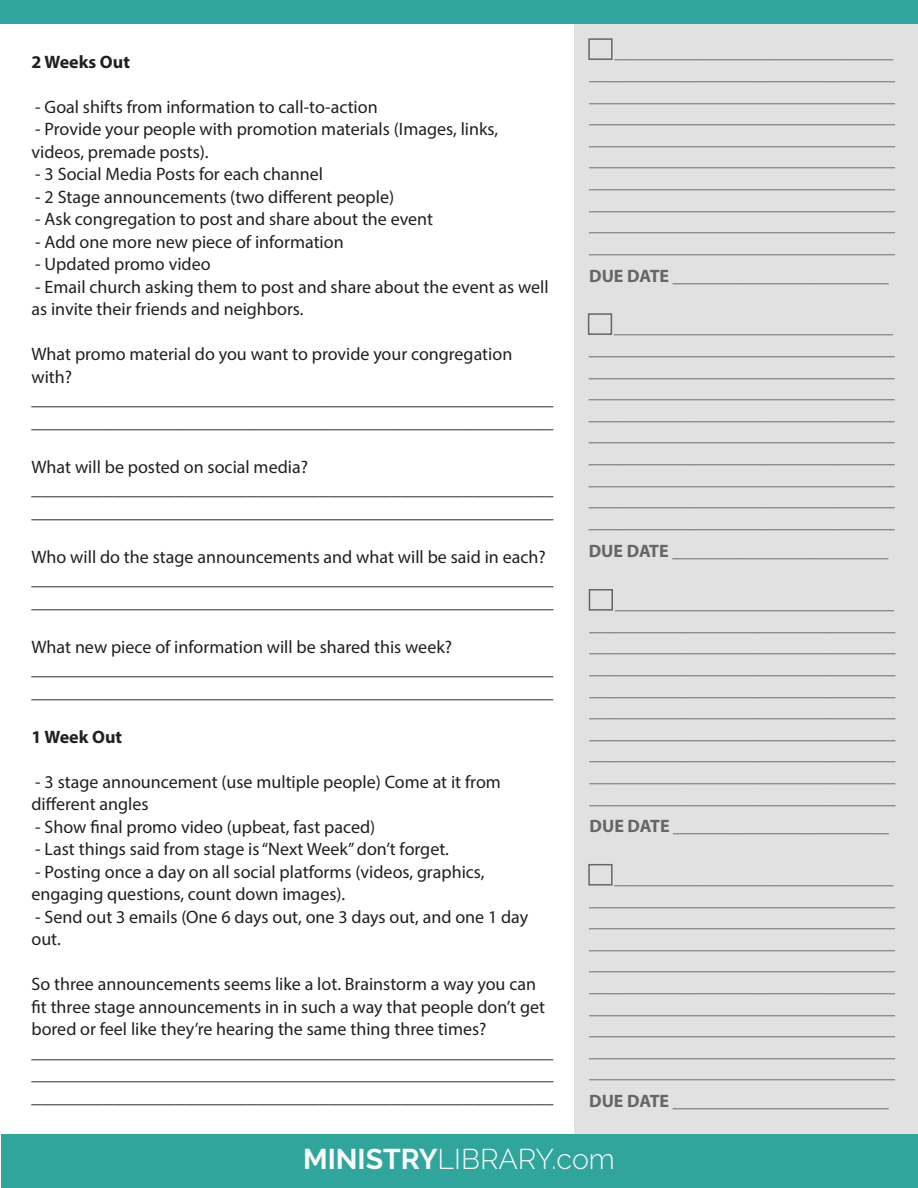
<style>
.page{position:relative;width:918px;height:1188px;background:#fff}
.page>*{position:absolute;margin:0;border:0;box-sizing:border-box;transform-origin:0 0}
.t1{font:300 28.5px "Raleway";color:#f9f9f9}
.t2{font:18px/22.5px "Myriad Pro";color:#221f1f}
.t3{font:700 18px/21.6px "Myriad Pro";color:#656666;text-align:justify}
.t4{font:700 18px "Myriad Pro";color:#221f1f}
.s1{font-weight:700}
</style>
<div class="page">
<div style="left:575px;top:0;width:343px;height:1161px;background:#e2e1e1"></div>
<div style="left:1px;top:1134px;width:917px;height:54px;background:#2fa59c"></div>
<div style="left:588px;top:864px;width:25px;height:22px;border:2px solid #656666"></div>
<div style="left:589px;top:589px;width:24px;height:22px;border:2px solid #656666"></div>
<div style="left:588px;top:313px;width:24px;height:22px;border:2px solid #656666"></div>
<div style="left:588px;top:38px;width:25px;height:22px;border:2px solid #656666"></div>
<div style="left:0;top:0;width:918px;height:24px;background:#2fa59c"></div>
<p class="t4" style="left:32px;top:55px;width:100px">2 Weeks Out</p>
<p class="t2" style="left:35px;top:97px;width:344px">- Goal shifts from information to call-to-action</p>
<p class="t2" style="left:32px;top:119px;width:468px">- Provide your people with promotion materials (Images, links, videos, premade posts).</p>
<p class="t2" style="left:35px;top:164px;width:289px">- 3 Social Media Posts for each channel</p>
<p class="t2" style="left:35px;top:187px;width:360px">- 2 Stage announcements (two different people)</p>
<p class="t2" style="left:35px;top:209px;width:399px">- Ask congregation to post and share about the event</p>
<p class="t2" style="left:35px;top:232px;width:310px">- Add one more new piece of information</p>
<p class="t2" style="left:35px;top:254px;width:177px">- Updated promo video</p>
<p class="t2" style="left:32px;top:277px;width:519px">- Email church asking them to post and share about the event as well as invite their friends and neighbors.</p>
<p class="t2" style="left:32px;top:344px;width:523px">What promo material do you want to provide your congregation with? __________________________________________________________ __________________________________________________________</p>
<p class="t2" style="left:32px;top:457px;width:523px">What will be posted on social media? __________________________________________________________ __________________________________________________________</p>
<p class="t2" style="left:32px;top:547px;width:523px">Who will do the stage announcements and what will be said in each? __________________________________________________________ __________________________________________________________</p>
<p class="t2" style="left:32px;top:637px;width:523px">What new piece of information will be shared this week? __________________________________________________________ __________________________________________________________</p>
<p class="t4" style="left:32px;top:730px;width:92px">1 Week Out</p>
<p class="t2" style="left:32px;top:772px;width:471px">- 3 stage announcement (use multiple people) Come at it from different angles</p>
<p class="t2" style="left:35px;top:817px;width:342px">- Show final promo video (upbeat, fast paced)</p>
<p class="t2" style="left:35px;top:839px;width:415px">- Last things said from stage is “Next Week” don’t forget.</p>
<p class="t2" style="left:32px;top:862px;width:455px">- Posting once a day on all social platforms (videos, graphics, engaging questions, count down images).</p>
<p class="t2" style="left:32px;top:907px;width:498px">- Send out 3 emails (One 6 days out, one 3 days out, and one 1 day out.</p>
<p class="t2" style="left:32px;top:974px;width:523px">So three announcements seems like a lot. Brainstorm a way you can fit three stage announcements in in such a way that people don’t get bored or feel like they’re hearing the same thing three times? __________________________________________________________ __________________________________________________________ __________________________________________________________</p>
<p class="t3" style="left:589px;top:43px;width:307px;text-indent:25px">_______________________________ __________________________________ __________________________________ __________________________________ __________________________________ __________________________________ __________________________________ __________________________________ __________________________________ __________________________________</p>
<p class="t3" style="left:589px;top:266px;width:301px">DUE DATE ________________________</p>
<p class="t3" style="left:589px;top:318px;width:307px;text-indent:25px">_______________________________ __________________________________ __________________________________ __________________________________ __________________________________ __________________________________ __________________________________ __________________________________ __________________________________ __________________________________</p>
<p class="t3" style="left:589px;top:541px;width:301px">DUE DATE ________________________</p>
<p class="t3" style="left:590px;top:594px;width:307px;text-indent:25px">_______________________________ __________________________________ __________________________________ __________________________________ __________________________________ __________________________________ __________________________________ __________________________________ __________________________________ __________________________________</p>
<p class="t3" style="left:590px;top:817px;width:301px">DUE DATE ________________________</p>
<p class="t3" style="left:589px;top:869px;width:307px;text-indent:25px">_______________________________ __________________________________ __________________________________ __________________________________ __________________________________ __________________________________ __________________________________ __________________________________ __________________________________ __________________________________</p>
<p class="t3" style="left:589px;top:1092px;width:301px">DUE DATE ________________________</p>
<h1 class="t1" style="left:303px;top:1143px;width:313px"><span class="s1">MINISTRY</span>LIBRARY.com</h1>
</div>
